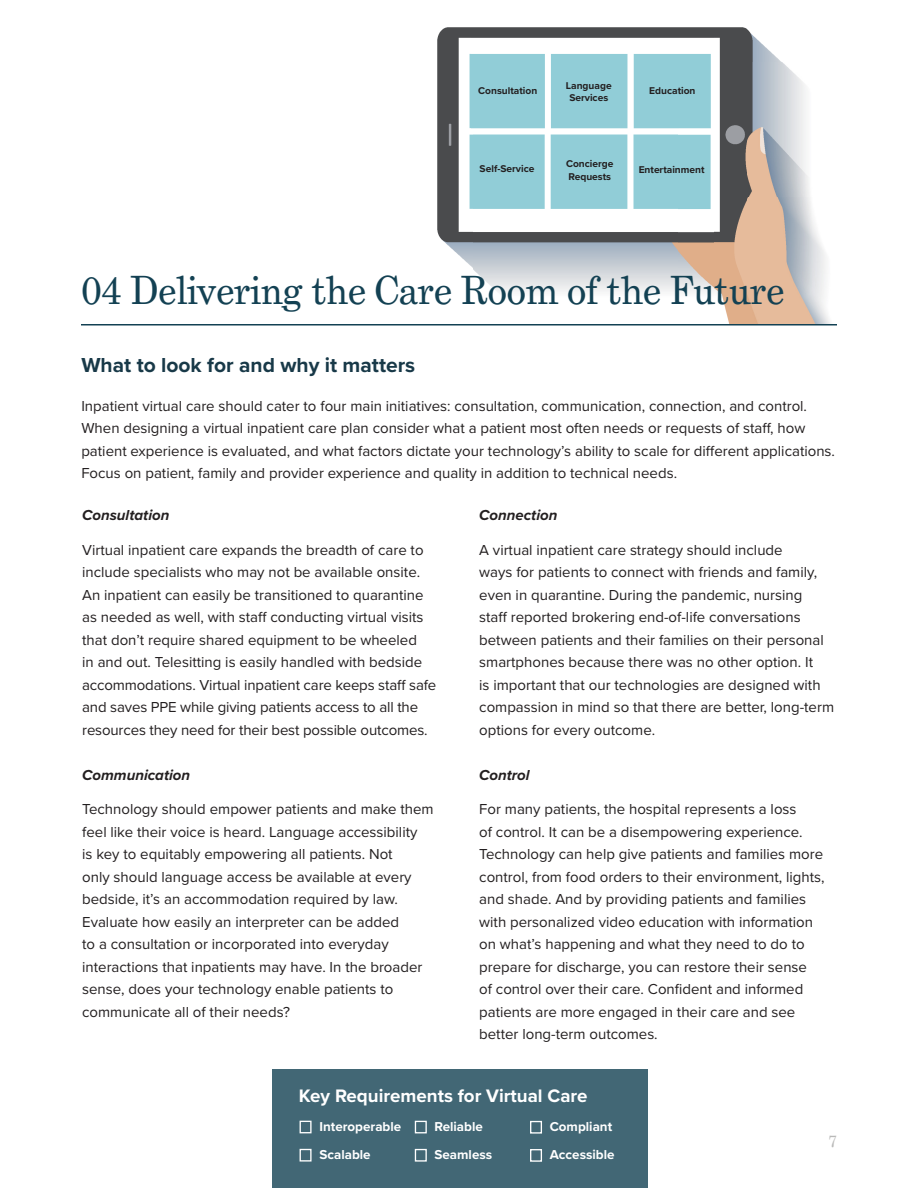
<style>
.page{position:relative;width:918px;height:1188px;background:#fff}
.page>*{position:absolute;margin:0;border:0;box-sizing:border-box;transform-origin:0 0}
.t1{font:39px "Grad";color:#134153}
.t2{font:700 21px "Proxima Nova";color:#183948}
.t3{font:700 18.75px "Proxima Nova";color:#fff}
.t4{font:16.5px "Grad";color:#b9b9b8}
.Body_Text{font:15px/22.5px "Proxima Nova";color:#231f20}
.Paragraph_Style_1{font:15px/22.5px "Proxima Nova";color:#231f20}
.Paragraph_Style_1-2{font:italic 700 15px "Proxima Nova";color:#231f20}
.t5{font:700 13.35px "Proxima Nova";color:#fff}
.t6{font:700 10.2px/12.8px "Proxima Nova";color:#231f20}
</style>
<div class="page">
<img style="left:713px;top:27px;width:34px;height:297px">
<img style="left:472px;top:27px;width:241px;height:265px">
<img style="left:747px;top:196px;width:84px;height:128px">
<img style="left:437px;top:27px;width:35px;height:240px">
<img style="left:747px;top:61px;width:63px;height:135px">
<img style="left:747px;top:29px;width:33px;height:32px">
<hr style="left:81px;top:324px;width:756px;height:2px;background:#134153">
<div style="left:272px;top:1069px;width:376px;height:119px;background:#426775"></div>
<div style="left:300px;top:1121px;width:12px;height:12px;border:1px solid #fff"></div>
<div style="left:300px;top:1149px;width:12px;height:13px;border:1px solid #fff"></div>
<div style="left:415px;top:1121px;width:12px;height:12px;border:1px solid #fff"></div>
<div style="left:415px;top:1149px;width:12px;height:13px;border:1px solid #fff"></div>
<div style="left:530px;top:1121px;width:12px;height:13px;border:1px solid #fff"></div>
<div style="left:530px;top:1149px;width:12px;height:13px;border:1px solid #fff"></div>
<p class="t6" style="left:478px;top:84px;width:60px">Consultation</p>
<p class="t6" style="left:566px;top:79px;width:47px">Language</p>
<p class="t6" style="left:569px;top:91px;width:40px">Services</p>
<p class="t6" style="left:649px;top:84px;width:48px">Education</p>
<p class="t6" style="left:480px;top:162px;width:56px">Self-Service</p>
<p class="t6" style="left:566px;top:157px;width:49px">Concierge<br>Requests</p>
<p class="t6" style="left:639px;top:163px;width:67px">Entertainment</p>
<p class="t1" style="left:81px;top:266px;width:705px">04 Delivering the Care Room of the Future</p>
<p class="t2" style="left:81px;top:349px;width:335px">What to look for and why it matters</p>
<p class="Body_Text" style="left:81px;top:394px;width:755px">Inpatient virtual care should cater to four main initiatives: consultation, communication, connection, and control.<br>When designing a virtual inpatient care plan consider what a patient most often needs or requests of staff, how patient experience is evaluated, and what factors dictate your technology’s ability to scale for different applications.<br>Focus on patient, family and provider experience and quality in addition to technical needs.</p>
<p class="Paragraph_Style_1-2" style="left:479px;top:504px;width:80px">Connection</p>
<p class="Body_Text" style="left:479px;top:538px;width:356px">A virtual inpatient care strategy should include<br>ways for patients to connect with friends and family, even in quarantine. During the pandemic, nursing staff reported brokering end-of-life conversations between patients and their families on their personal smartphones because there was no other option. It<br>is important that our technologies are designed with compassion in mind so that there are better, long-term options for every outcome.</p>
<p class="Paragraph_Style_1-2" style="left:479px;top:763px;width:52px">Control</p>
<p class="Paragraph_Style_1" style="left:479px;top:797px;width:347px">For many patients, the hospital represents a loss<br>of control. It can be a disempowering experience.<br>Technology can help give patients and families more control, from food orders to their environment, lights, and shade. And by providing patients and families with personalized video education with information on what’s happening and what they need to do to prepare for discharge, you can restore their sense<br>of control over their care. Confident and informed patients are more engaged in their care and see better long-term outcomes.</p>
<p class="Paragraph_Style_1-2" style="left:82px;top:504px;width:89px">Consultation</p>
<p class="Body_Text" style="left:82px;top:538px;width:356px">Virtual inpatient care expands the breadth of care to include specialists who may not be available onsite.<br>An inpatient can easily be transitioned to quarantine as needed as well, with staff conducting virtual visits that don’t require shared equipment to be wheeled<br>in and out. Telesitting is easily handled with bedside accommodations. Virtual inpatient care keeps staff safe and saves PPE while giving patients access to all the resources they need for their best possible outcomes.</p>
<p class="Paragraph_Style_1-2" style="left:82px;top:763px;width:110px">Communication</p>
<p class="Body_Text" style="left:82px;top:797px;width:353px">Technology should empower patients and make them feel like their voice is heard. Language accessibility<br>is key to equitably empowering all patients. Not<br>only should language access be available at every bedside, it’s an accommodation required by law.<br>Evaluate how easily an interpreter can be added<br>to a consultation or incorporated into everyday interactions that inpatients may have. In the broader sense, does your technology enable patients to communicate all of their needs?</p>
<p class="t3" style="left:299px;top:1082px;width:290px">Key Requirements for Virtual Care</p>
<p class="t5" style="left:319px;top:1116px;width:83px">Interoperable</p>
<p class="t5" style="left:319px;top:1144px;width:53px">Scalable</p>
<p class="t5" style="left:435px;top:1116px;width:50px">Reliable</p>
<p class="t5" style="left:435px;top:1145px;width:59px">Seamless</p>
<p class="t5" style="left:550px;top:1117px;width:64px">Compliant</p>
<p class="t5" style="left:550px;top:1145px;width:66px">Accessible</p>
<p class="t4" style="left:829px;top:1131px;width:10px">7</p>
</div>
